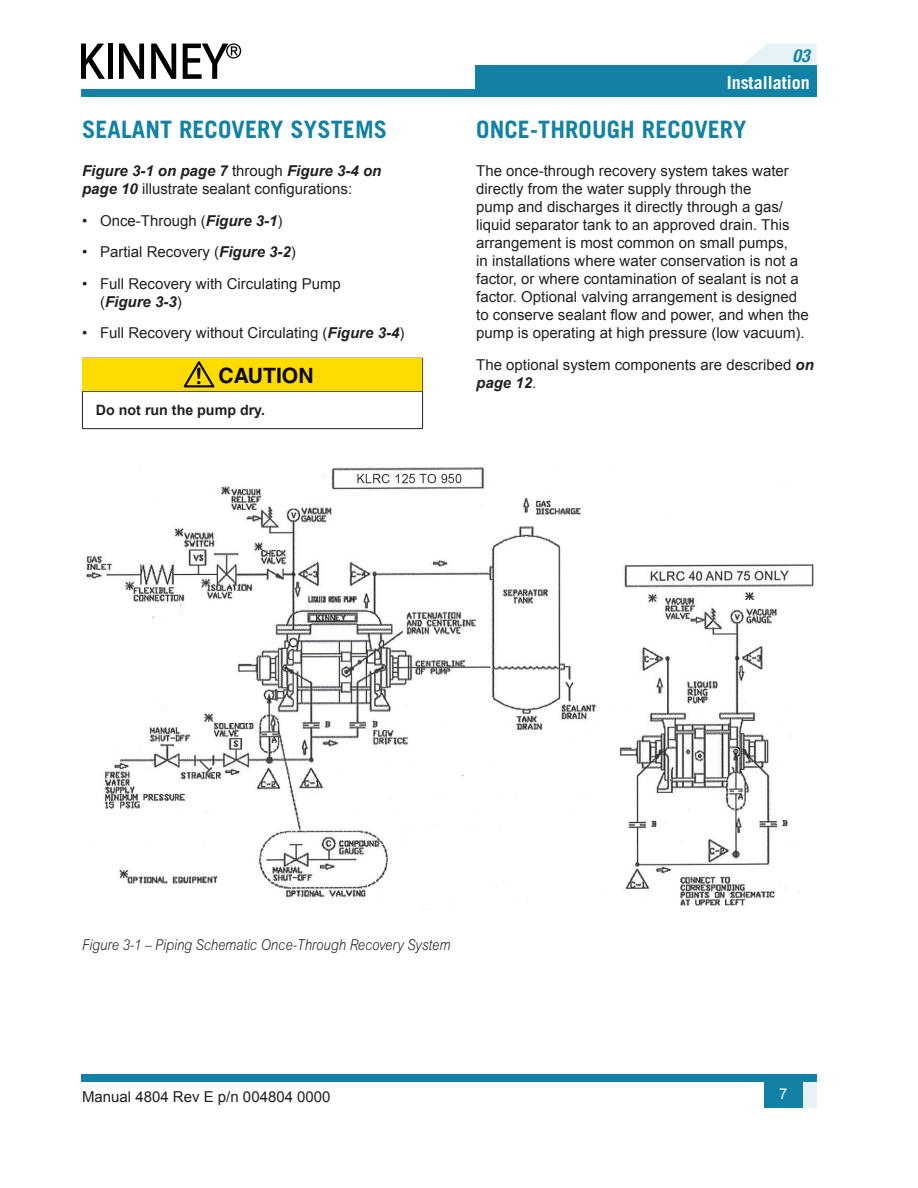
<style>
.page{position:relative;width:918px;height:1188px;background:#fff}
.page>*{position:absolute;margin:0;border:0;box-sizing:border-box;transform-origin:0 0}
.Heading_1{font:700 24px "Trade Gothic LT Std";letter-spacing:.005em;color:#1182a5}
.t1{font:700 21.15px "Helvetica";color:#0a0705}
.t2{font:700 18px "Trade Gothic LT Std";color:#fff}
.t3{font:italic 700 condensed 18px "Helvetica Neue LT Std";color:#1182a5}
.Body{font:15px/18px "Arial";color:#231f20}
.t4{font:italic 300 15px "Arial MT Std";color:#231f20;scale:.87 1}
.t5{font:15px "Arial";color:#f3f3f3}
.Warning_Text{font:700 14.25px "Arial";color:#231f20}
.s1{font-weight:700;font-style:italic}
.s2{font-family:"Arial Rounded MT Bold";font-weight:400;font-size:22.65px;color:#050504}
</style>
<div class="page">
<div style="left:81px;top:90px;width:736px;height:7px;background:#1182a5"></div>
<svg style="left:81px;top:44px;width:24px;height:35px"></svg>
<div style="left:108px;top:44px;width:5px;height:35px;background:#000"></div>
<svg style="left:119px;top:44px;width:25px;height:35px"></svg>
<svg style="left:151px;top:44px;width:25px;height:35px"></svg>
<svg style="left:183px;top:43px;width:58px;height:36px"></svg>
<div style="left:81px;top:1075px;width:736px;height:7px;background:#1182a5"></div>
<div style="left:764px;top:1080px;width:38px;height:28px;background:#1182a5"></div>
<svg style="left:802px;top:1082px;width:15px;height:26px"></svg>
<svg style="left:743px;top:43px;width:74px;height:22px"></svg>
<div style="left:475px;top:65px;width:342px;height:27px;background:#1182a5"></div>
<hr style="left:82px;top:358px;width:341px;height:1px;background:#231f20">
<hr style="left:82px;top:359px;width:1px;height:32px;background:#231f20">
<hr style="left:422px;top:359px;width:1px;height:32px;background:#231f20">
<hr style="left:82px;top:391px;width:341px;height:1px;background:#231f20">
<hr style="left:82px;top:392px;width:1px;height:36px;background:#231f20">
<hr style="left:422px;top:392px;width:1px;height:36px;background:#231f20">
<hr style="left:82px;top:428px;width:341px;height:1px;background:#231f20">
<div style="left:83px;top:359px;width:339px;height:32px;background:#ffdc01"></div>
<img style="left:86px;top:467px;width:728px;height:439px">
<p class="Heading_1" style="left:82px;top:115px;width:307px">SEALANT RECOVERY SYSTEMS</p>
<p class="Body" style="left:82px;top:162px;width:301px"><span class="s1">Figure 3-1 on page 7</span> through <span class="s1">Figure 3-4 on page 10</span> illustrate sealant configurations:</p>
<p class="Body" style="left:82px;top:212px;width:202px">• Once-Through (<span class="s1">Figure 3-1</span>)</p>
<p class="Body" style="left:82px;top:243px;width:215px">• Partial Recovery (<span class="s1">Figure 3-2</span>)</p>
<p class="Body" style="left:100px;top:275px;width:242px;text-indent:-18px">• Full Recovery with Circulating Pump (<span class="s1">Figure 3-3</span>)</p>
<p class="Body" style="left:82px;top:324px;width:324px">• Full Recovery without Circulating (<span class="s1">Figure 3-4</span>)</p>
<p class="t1" style="left:195px;top:363px;width:120px"><span class="s2">!</span> CAUTION</p>
<p class="Warning_Text" style="left:96px;top:401px;width:171px">Do not run the pump dry.</p>
<p class="t3" style="left:792px;top:45px;width:19px">03</p>
<p class="t2" style="left:727px;top:72px;width:85px">Installation</p>
<p class="Heading_1" style="left:476px;top:115px;width:272px">ONCE-THROUGH RECOVERY</p>
<p class="Body" style="left:476px;top:162px;width:334px">The once-through recovery system takes water directly from the water supply through the<br>pump and discharges it directly through a gas/ liquid separator tank to an approved drain. This arrangement is most common on small pumps,<br>in installations where water conservation is not a factor, or where contamination of sealant is not a factor. Optional valving arrangement is designed to conserve sealant flow and power, and when the pump is operating at high pressure (low vacuum).</p>
<p class="Body" style="left:476px;top:356px;width:339px">The optional system components are described <span class="s1">on page 12</span>.</p>
<p class="t4" style="left:82px;top:936px;width:425px">Figure 3-1 – Piping Schematic Once-Through Recovery System</p>
<p class="Body" style="left:82px;top:1088px;width:250px">Manual 4804 Rev E p/n 004804 0000</p>
<p class="t5" style="left:779px;top:1084px;width:10px">7</p>
</div>
